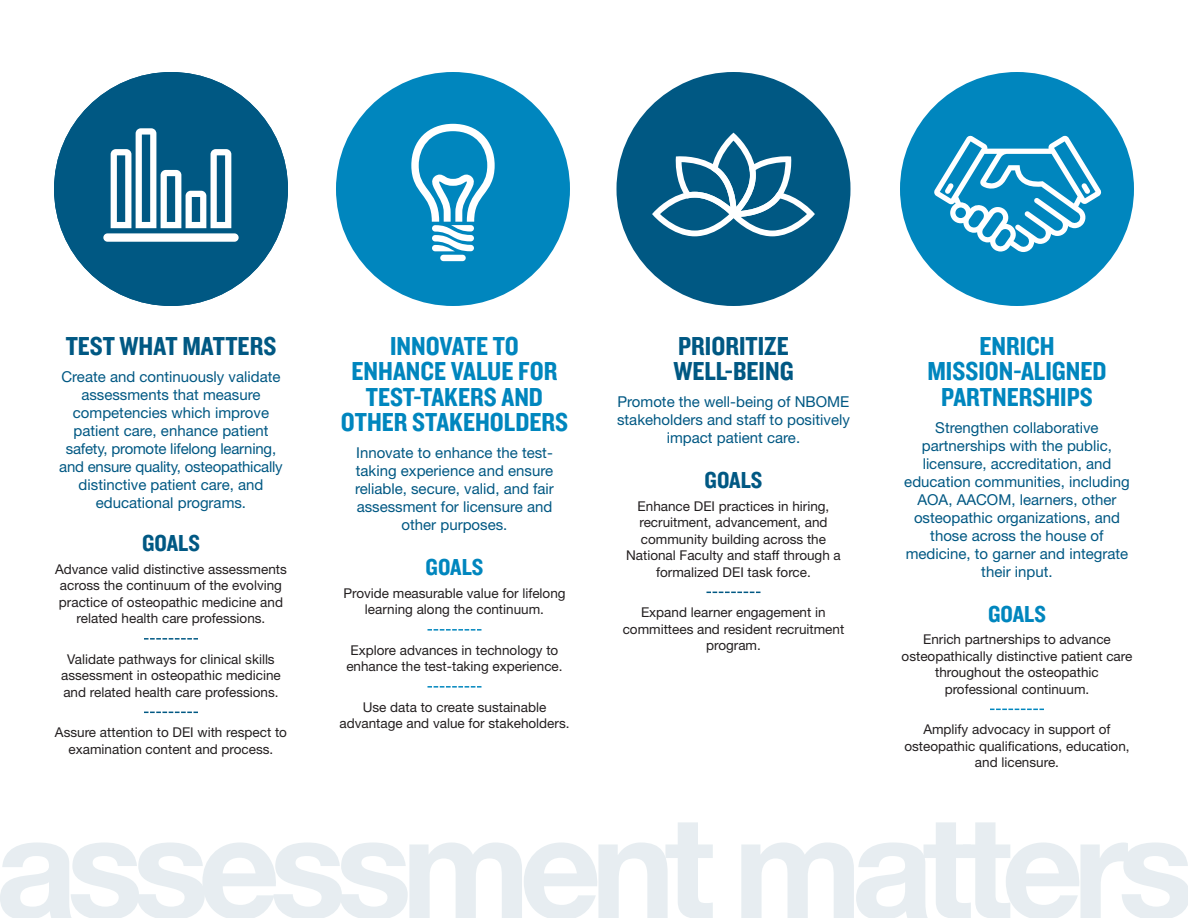
<style>
.page{position:relative;width:1188px;height:918px;background:#fff}
.page>*{position:absolute;margin:0;border:0;box-sizing:border-box;transform-origin:0 0}
.t1{font:27px/25.5px "Knockout HTF50 Welterweight";color:#0086be;text-align:center}
.t2{font:27px/25.5px "Knockout HTF50 Welterweight";color:#005883}
.t3{font:24px "Knockout HTF50 Welterweight";color:#005883}
.t4{font:24px "Knockout HTF50 Welterweight";color:#0086be}
.t5{font:15px/18px "Helvetica Neue LT Std";color:#005883;text-align:center}
.t6{font:13.5px/16.5px "Helvetica Neue LT Std";color:#231f20;text-align:center}
</style>
<div class="page">
<svg style="left:54px;top:72px;width:234px;height:234px"></svg>
<div style="left:336px;top:72px;width:234px;height:234px;background:#0086be;border-radius:50%"></div>
<svg style="left:411px;top:124px;width:84px;height:127px"></svg>
<div style="left:440px;top:255px;width:26px;height:6px;background:#fff;border-radius:3px"></div>
<div style="left:54px;top:72px;width:234px;height:234px;background:#005883;border-radius:50%"></div>
<div style="left:103px;top:233px;width:136px;height:9px;background:#fff;border-radius:4px"></div>
<svg style="left:111px;top:128px;width:120px;height:100px"></svg>
<div style="left:616px;top:72px;width:234px;height:234px;background:#005883;border-radius:50%"></div>
<svg style="left:652px;top:133px;width:163px;height:103px"></svg>
<div style="left:900px;top:72px;width:234px;height:234px;background:#0086be;border-radius:50%"></div>
<svg style="left:934px;top:136px;width:167px;height:116px"></svg>
<svg style="left:144px;top:638px;width:54px;height:2px"></svg>
<svg style="left:144px;top:712px;width:54px;height:1px"></svg>
<svg style="left:428px;top:629px;width:53px;height:2px"></svg>
<svg style="left:428px;top:686px;width:53px;height:2px"></svg>
<svg style="left:706px;top:592px;width:54px;height:1px"></svg>
<svg style="left:990px;top:709px;width:54px;height:1px"></svg>
<svg style="left:0;top:822px;width:713px;height:96px"></svg>
<svg style="left:741px;top:822px;width:447px;height:96px"></svg>
<p class="t2" style="left:66px;top:335px;width:212px">TEST WHAT MATTERS</p>
<p class="t5" style="left:59px;top:369px;width:225px">Create and continuously validate assessments that measure competencies which improve patient care, enhance patient safety, promote lifelong learning, and ensure quality, osteopathically distinctive patient care, and educational programs.</p>
<p class="t3" style="left:142px;top:535px;width:59px">GOALS</p>
<p class="t6" style="left:55px;top:562px;width:233px">Advance valid distinctive assessments across the continuum of the evolving practice of osteopathic medicine and related health care professions.</p>
<p class="t6" style="left:61px;top:652px;width:221px">Validate pathways for clinical skills assessment in osteopathic medicine and related health care professions.</p>
<p class="t6" style="left:55px;top:725px;width:234px">Assure attention to DEI with respect to examination content and process.</p>
<p class="t1" style="left:341px;top:335px;width:229px">INNOVATE TO<br>ENHANCE VALUE FOR<br>TEST-TAKERS AND<br>OTHER STAKEHOLDERS</p>
<p class="t5" style="left:355px;top:445px;width:200px">Innovate to enhance the test&shy;taking experience and ensure reliable, secure, valid, and fair assessment for licensure and other purposes.</p>
<p class="t4" style="left:426px;top:559px;width:59px">GOALS</p>
<p class="t6" style="left:343px;top:586px;width:224px">Provide measurable value for lifelong learning along the continuum.</p>
<p class="t6" style="left:346px;top:643px;width:218px">Explore advances in technology to enhance the test-taking experience.</p>
<p class="t6" style="left:339px;top:700px;width:232px">Use data to create sustainable advantage and value for stakeholders.</p>
<p class="t2" style="left:673px;top:335px;width:122px">PRIORITIZE<br>WELL-BEING</p>
<p class="t5" style="left:617px;top:394px;width:234px">Promote the well-being of NBOME stakeholders and staff to positively impact patient care.</p>
<p class="t3" style="left:705px;top:472px;width:59px">GOALS</p>
<p class="t6" style="left:626px;top:499px;width:216px">Enhance DEI practices in hiring, recruitment, advancement, and community building across the<br>National Faculty and staff through a formalized DEI task force.</p>
<p class="t6" style="left:623px;top:605px;width:223px">Expand learner engagement in committees and resident recruitment program.</p>
<p class="t1" style="left:927px;top:335px;width:181px">ENRICH<br>MISSION-ALIGNED<br>PARTNERSHIPS</p>
<p class="t5" style="left:904px;top:420px;width:227px">Strengthen collaborative partnerships with the public, licensure, accreditation, and education communities, including<br>AOA, AACOM, learners, other osteopathic organizations, and those across the house of medicine, to garner and integrate their input.</p>
<p class="t4" style="left:988px;top:606px;width:59px">GOALS</p>
<p class="t6" style="left:902px;top:632px;width:232px">Enrich partnerships to advance osteopathically distinctive patient care throughout the osteopathic professional continuum.</p>
<p class="t6" style="left:904px;top:722px;width:227px">Amplify advocacy in support of osteopathic qualifications, education, and licensure.</p>
</div>
